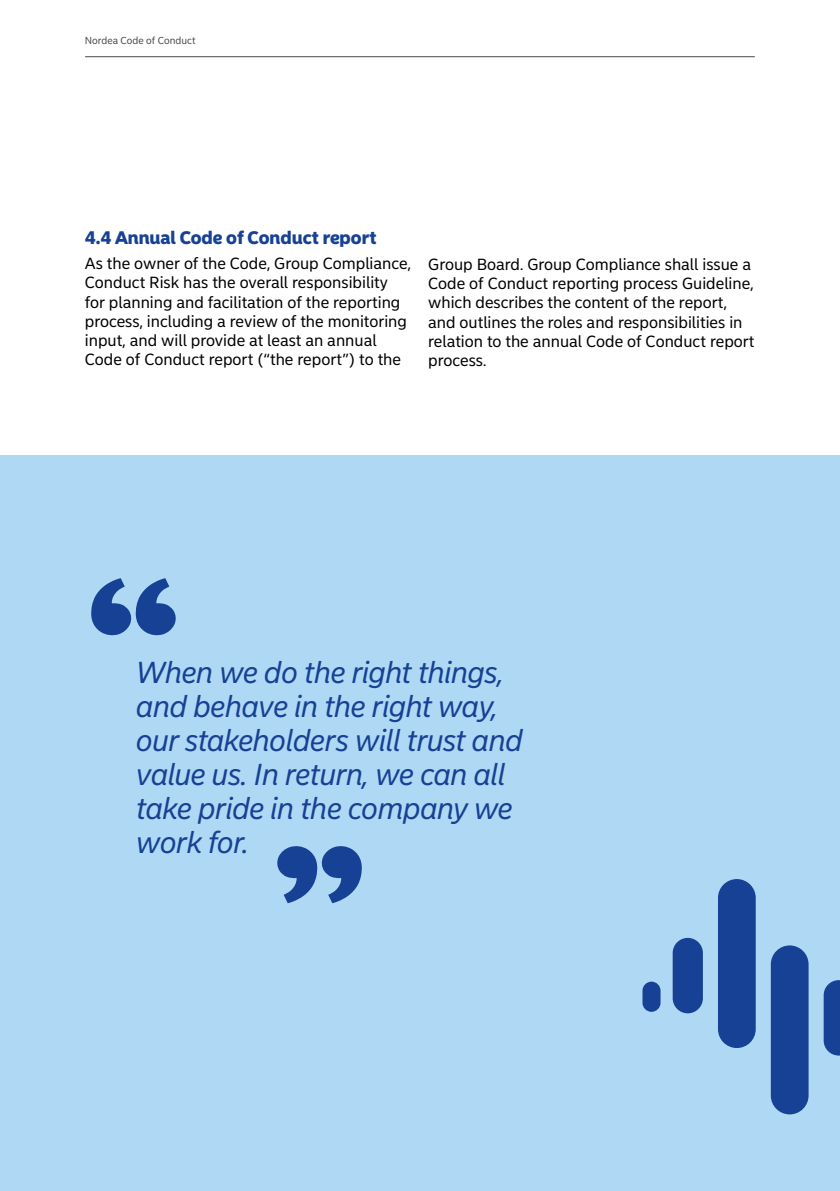
<style>
.page{position:relative;width:840px;height:1191px;background:#fff}
.page>*{position:absolute;margin:0;border:0;box-sizing:border-box;transform-origin:0 0}
.t1{font:italic 30px/34px "Nordea Sans Large";color:#164194}
.t2{font:900 18px "Nordea Sans Large";color:#164194}
.t3{font:16px/18.6px "Nordea Sans Small";color:#000}
.t4{font:10px "Nordea Sans Small";color:#4a4a49}
</style>
<div class="page">
<hr style="left:85px;top:56px;width:669px;height:1px;background:#4a4a49">
<div style="left:0;top:456px;width:839px;height:735px;background:#afd8f4"></div>
<svg style="left:91px;top:578px;width:85px;height:58px"></svg>
<div style="left:672px;top:938px;width:30px;height:75px;background:#164194;border-radius:15px"></div>
<div style="left:642px;top:981px;width:18px;height:30px;background:#164194;border-radius:9px"></div>
<svg style="left:823px;top:980px;width:16px;height:75px"></svg>
<div style="left:717px;top:879px;width:38px;height:169px;background:#164194;border-radius:19px"></div>
<div style="left:770px;top:945px;width:38px;height:169px;background:#164194;border-radius:19px"></div>
<svg style="left:277px;top:846px;width:85px;height:57px"></svg>
<p class="t4" style="left:85px;top:35px;width:112px">Nordea Code of Conduct</p>
<h3 class="t2" style="left:85px;top:227px;width:293px">4.4 Annual Code of Conduct report</h3>
<p class="t3" style="left:85px;top:255px;width:667px">As the owner of the Code, Group Compliance, Group Board. Group Compliance shall issue a<br>Conduct Risk has the overall responsibility</p>
<p class="t3" style="left:428px;top:274px;width:327px">Code of Conduct reporting process Guideline,</p>
<p class="t3" style="left:85px;top:293px;width:317px">for planning and facilitation of the reporting</p>
<p class="t3" style="left:428px;top:293px;width:300px">which describes the content of the report,</p>
<p class="t3" style="left:85px;top:312px;width:323px">process, including a review of the monitoring</p>
<p class="t3" style="left:428px;top:313px;width:315px">and outlines the roles and responsibilities in</p>
<p class="t3" style="left:85px;top:331px;width:293px">input, and will provide at least an annual</p>
<p class="t3" style="left:428px;top:332px;width:327px">relation to the annual Code of Conduct report</p>
<p class="t3" style="left:85px;top:350px;width:317px">Code of Conduct report (“the report”) to the</p>
<p class="t3" style="left:428px;top:351px;width:60px">process.</p>
<p class="t1" style="left:136px;top:656px;width:387px">When we do the right things, and behave in the right way, our stakeholders will trust and value us. In return, we can all take pride in the company we</p>
<p class="t1" style="left:136px;top:826px;width:113px">work for.</p>
</div>
